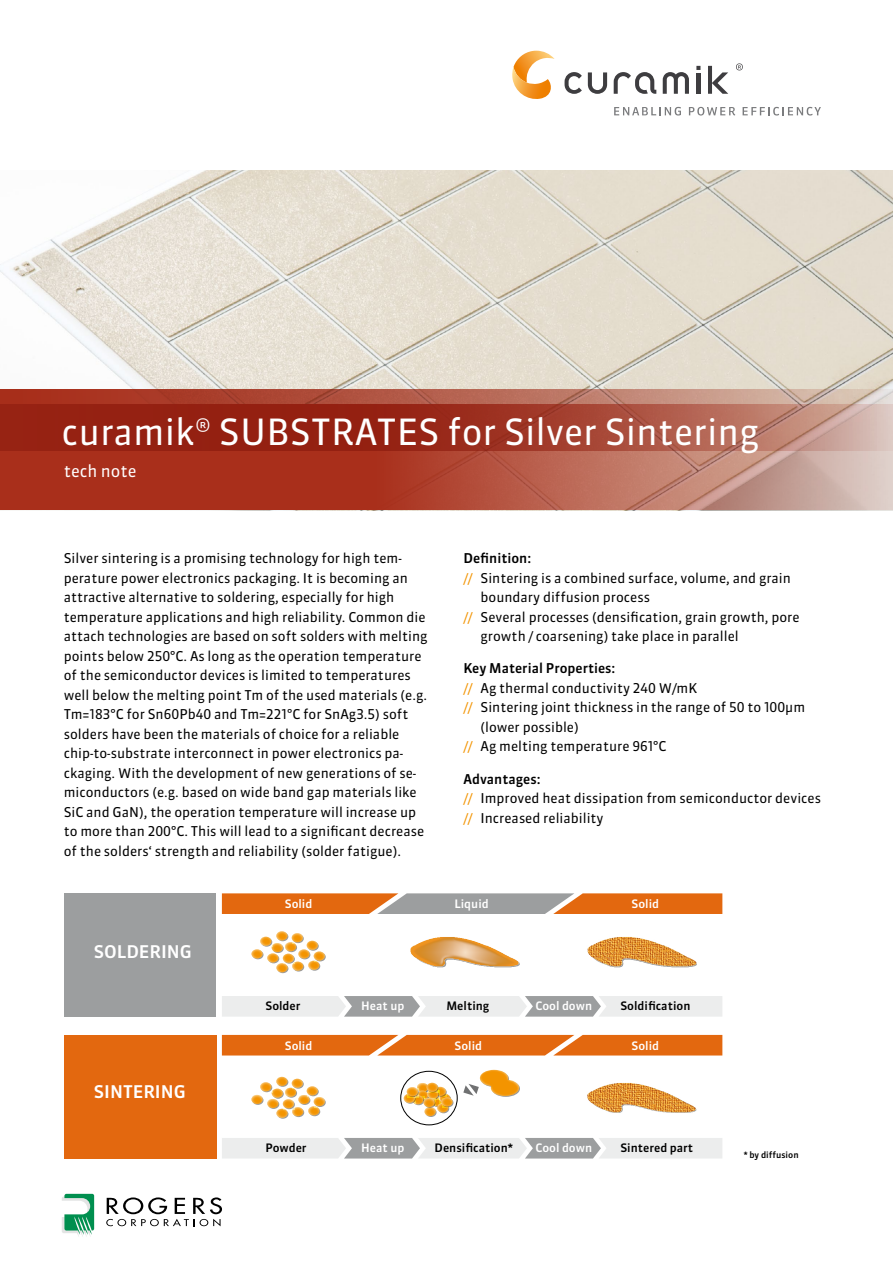
<style>
.page{position:relative;width:893px;height:1263px;background:#fff}
.page>*{position:absolute;margin:0;border:0;box-sizing:border-box;transform-origin:0 0}
.t1{font:36px "Sanuk OT";color:#fff}
.t2{font:500 17.4px "Sanuk OT";color:#fff}
.t3{font:16.5px "Sanuk OT";color:#fff}
.t4{font:13.5px/19.5px "Sanuk OT";color:#000}
.t5{font:500 13.5px "Sanuk OT";color:#000}
.t6{font:500 11.7px "Sanuk OT";color:#fff}
.t7{font:500 11.7px "Sanuk OT";color:#000}
.t8{font:500 8.7px "Sanuk OT";color:#000}
.s1{color:#f39400}
.s2{font-weight:500}
</style>
<div class="page">
<img style="left:0;top:170px;width:893px;height:219px">
<svg style="left:62px;top:1194px;width:32px;height:42px"></svg>
<svg style="left:106px;top:1197px;width:116px;height:29px"></svg>
<svg style="left:512px;top:51px;width:43px;height:48px"></svg>
<svg style="left:614px;top:107px;width:67px;height:9px"></svg>
<svg style="left:689px;top:107px;width:46px;height:9px"></svg>
<svg style="left:743px;top:107px;width:78px;height:9px"></svg>
<svg style="left:736px;top:63px;width:7px;height:7px"></svg>
<svg style="left:588px;top:72px;width:19px;height:22px"></svg>
<svg style="left:565px;top:72px;width:17px;height:22px"></svg>
<svg style="left:708px;top:66px;width:20px;height:28px"></svg>
<hr style="left:696px;top:73px;width:4px;height:21px;background:#3e3d40">
<svg style="left:696px;top:66px;width:4px;height:4px"></svg>
<svg style="left:663px;top:72px;width:26px;height:22px"></svg>
<svg style="left:614px;top:72px;width:42px;height:22px"></svg>
<svg style="left:0;top:451px;width:893px;height:59px;background:#b55a49"></svg>
<svg style="left:0;top:389px;width:893px;height:62px;background:#a84c3d"></svg>
<img style="left:534px;top:1034px;width:189px;height:125px">
<svg style="left:222px;top:996px;width:136px;height:21px;background:#e7e8e8"></svg>
<div style="left:222px;top:893px;width:136px;height:21px;background:#e3680f"></div>
<div style="left:64px;top:893px;width:151px;height:124px;background:#9c9e9f"></div>
<svg style="left:292px;top:961px;width:11px;height:10px"></svg>
<svg style="left:309px;top:961px;width:11px;height:10px"></svg>
<svg style="left:308px;top:961px;width:11px;height:9px"></svg>
<svg style="left:299px;top:950px;width:11px;height:9px"></svg>
<svg style="left:298px;top:949px;width:11px;height:9px"></svg>
<svg style="left:308px;top:942px;width:11px;height:9px"></svg>
<svg style="left:307px;top:941px;width:11px;height:9px"></svg>
<svg style="left:315px;top:952px;width:11px;height:9px"></svg>
<svg style="left:314px;top:951px;width:11px;height:9px"></svg>
<svg style="left:276px;top:963px;width:12px;height:9px"></svg>
<svg style="left:277px;top:932px;width:11px;height:9px"></svg>
<svg style="left:276px;top:931px;width:11px;height:9px"></svg>
<svg style="left:273px;top:944px;width:11px;height:9px"></svg>
<svg style="left:272px;top:943px;width:11px;height:9px"></svg>
<svg style="left:268px;top:954px;width:11px;height:9px"></svg>
<svg style="left:267px;top:953px;width:11px;height:9px"></svg>
<svg style="left:286px;top:943px;width:11px;height:9px"></svg>
<svg style="left:285px;top:942px;width:11px;height:9px"></svg>
<svg style="left:284px;top:954px;width:11px;height:10px"></svg>
<svg style="left:283px;top:954px;width:11px;height:9px"></svg>
<svg style="left:293px;top:934px;width:11px;height:9px"></svg>
<svg style="left:292px;top:933px;width:11px;height:9px"></svg>
<svg style="left:252px;top:950px;width:12px;height:9px"></svg>
<svg style="left:251px;top:949px;width:12px;height:9px"></svg>
<svg style="left:261px;top:937px;width:11px;height:10px"></svg>
<svg style="left:260px;top:937px;width:11px;height:9px"></svg>
<svg style="left:293px;top:1108px;width:11px;height:9px"></svg>
<svg style="left:292px;top:1107px;width:11px;height:9px"></svg>
<svg style="left:309px;top:1107px;width:11px;height:9px"></svg>
<svg style="left:308px;top:1106px;width:11px;height:9px"></svg>
<svg style="left:299px;top:1096px;width:11px;height:9px"></svg>
<svg style="left:298px;top:1095px;width:11px;height:9px"></svg>
<svg style="left:308px;top:1087px;width:11px;height:9px"></svg>
<svg style="left:307px;top:1086px;width:11px;height:9px"></svg>
<svg style="left:315px;top:1098px;width:11px;height:9px"></svg>
<svg style="left:314px;top:1097px;width:11px;height:9px"></svg>
<svg style="left:276px;top:1109px;width:12px;height:9px"></svg>
<svg style="left:277px;top:1078px;width:11px;height:9px"></svg>
<svg style="left:276px;top:1077px;width:11px;height:9px"></svg>
<svg style="left:272px;top:1088px;width:11px;height:10px"></svg>
<svg style="left:268px;top:1100px;width:11px;height:9px"></svg>
<svg style="left:267px;top:1099px;width:11px;height:9px"></svg>
<svg style="left:286px;top:1089px;width:11px;height:9px"></svg>
<svg style="left:285px;top:1088px;width:11px;height:9px"></svg>
<svg style="left:284px;top:1100px;width:11px;height:9px"></svg>
<svg style="left:283px;top:1099px;width:11px;height:9px"></svg>
<svg style="left:293px;top:1079px;width:11px;height:10px"></svg>
<svg style="left:292px;top:1079px;width:11px;height:9px"></svg>
<svg style="left:252px;top:1096px;width:12px;height:9px"></svg>
<svg style="left:251px;top:1095px;width:12px;height:9px"></svg>
<svg style="left:261px;top:1083px;width:11px;height:9px"></svg>
<svg style="left:260px;top:1082px;width:11px;height:9px"></svg>
<img style="left:358px;top:893px;width:177px;height:124px">
<svg style="left:222px;top:1138px;width:500px;height:20px;background:#d7d8d8"></svg>
<div style="left:222px;top:1035px;width:500px;height:20px;background:#e3680f"></div>
<div style="left:64px;top:1035px;width:152px;height:123px;background:#e3680f"></div>
<img style="left:535px;top:893px;width:188px;height:124px">
<svg style="left:432px;top:1097px;width:11px;height:9px"></svg>
<svg style="left:438px;top:1104px;width:11px;height:9px"></svg>
<svg style="left:437px;top:1103px;width:11px;height:9px"></svg>
<svg style="left:439px;top:1094px;width:11px;height:9px"></svg>
<svg style="left:436px;top:1088px;width:11px;height:9px"></svg>
<svg style="left:435px;top:1087px;width:11px;height:9px"></svg>
<svg style="left:441px;top:1097px;width:12px;height:9px"></svg>
<svg style="left:425px;top:1108px;width:12px;height:9px"></svg>
<svg style="left:424px;top:1107px;width:12px;height:9px"></svg>
<svg style="left:417px;top:1083px;width:11px;height:9px"></svg>
<svg style="left:417px;top:1090px;width:11px;height:10px"></svg>
<svg style="left:413px;top:1096px;width:11px;height:9px"></svg>
<svg style="left:412px;top:1095px;width:11px;height:9px"></svg>
<svg style="left:428px;top:1090px;width:11px;height:10px"></svg>
<svg style="left:427px;top:1090px;width:11px;height:9px"></svg>
<svg style="left:424px;top:1099px;width:12px;height:9px"></svg>
<svg style="left:423px;top:1098px;width:12px;height:9px"></svg>
<svg style="left:427px;top:1084px;width:12px;height:9px"></svg>
<svg style="left:427px;top:1083px;width:11px;height:9px"></svg>
<svg style="left:405px;top:1095px;width:11px;height:9px"></svg>
<svg style="left:404px;top:1094px;width:11px;height:9px"></svg>
<svg style="left:408px;top:1088px;width:11px;height:9px"></svg>
<svg style="left:407px;top:1087px;width:11px;height:9px"></svg>
<svg style="left:480px;top:1070px;width:28px;height:16px"></svg>
<svg style="left:492px;top:1080px;width:28px;height:17px"></svg>
<svg style="left:491px;top:1079px;width:28px;height:17px"></svg>
<div style="left:400px;top:1071px;width:57px;height:54px;border:1px solid #000;border-radius:50%"></div>
<svg style="left:463px;top:1084px;width:16px;height:12px"></svg>
<h1 class="t1" style="left:62px;top:410px;width:699px">curamik® SUBSTRATES for Silver Sintering</h1>
<p class="t3" style="left:64px;top:461px;width:74px">tech note</p>
<p class="t4" style="left:64px;top:549px;width:365px">Silver sintering is a promising technology for high tem&shy;perature power electronics packaging. It is becoming an attractive alternative to soldering, especially for high temperature applications and high reliability. Common die attach technologies are based on soft solders with melting points below 250°C. As long as the operation temperature of the semiconductor devices is limited to temperatures well below the melting point Tm of the used materials (e.g.<br>Tm=183°C for Sn60Pb40 and Tm=221°C for SnAg3.5) soft solders have been the materials of choice for a reliable chip-to-substrate interconnect in power electronics pa&shy;ckaging. With the development of new generations of se&shy;miconductors (e.g. based on wide band gap materials like SiC and GaN), the operation temperature will increase up to more than 200°C. This will lead to a significant decrease of the solders‘ strength and reliability (solder fatigue).</p>
<p class="t5" style="left:463px;top:550px;width:69px">Definition:</p>
<p class="t4" style="left:463px;top:568px;width:329px"><span class="s1">//</span> Sintering is a combined surface, volume, and grain</p>
<p class="t4" style="left:480px;top:587px;width:171px">boundary diffusion process</p>
<p class="t4" style="left:463px;top:607px;width:338px"><span class="s1">//</span> Several processes (densification, grain growth, pore</p>
<p class="t4" style="left:480px;top:626px;width:260px">growth / coarsening) take place in parallel</p>
<p class="t5" style="left:463px;top:660px;width:153px">Key Material Properties:</p>
<p class="t4" style="left:463px;top:678px;width:235px"><span class="s1">//</span> Ag thermal conductivity 240 W/mK</p>
<p class="t4" style="left:463px;top:698px;width:343px"><span class="s1">//</span> Sintering joint thickness in the range of 50 to 100µm</p>
<p class="t4" style="left:480px;top:717px;width:100px">(lower possible)</p>
<p class="t4" style="left:463px;top:737px;width:205px"><span class="s1">//</span> Ag melting temperature 961°C</p>
<p class="t4" style="left:463px;top:769px;width:359px"><span class="s2">Advantages:<br></span><span class="s1">//</span> Improved heat dissipation from semiconductor devices <span class="s1">//</span> Increased reliability</p>
<p class="t2" style="left:94px;top:941px;width:100px">SOLDERING</p>
<p class="t2" style="left:94px;top:1081px;width:94px">SINTERING</p>
<p class="t6" style="left:285px;top:897px;width:29px">Solid</p>
<p class="t6" style="left:455px;top:897px;width:36px">Liquid</p>
<p class="t6" style="left:631px;top:897px;width:29px">Solid</p>
<p class="t7" style="left:265px;top:998px;width:37px">Solder</p>
<p class="t6" style="left:361px;top:998px;width:45px">Heat up</p>
<p class="t7" style="left:446px;top:998px;width:44px">Melting</p>
<p class="t6" style="left:535px;top:998px;width:58px">Cool down</p>
<p class="t7" style="left:620px;top:998px;width:72px">Soldification</p>
<p class="t6" style="left:285px;top:1038px;width:29px">Solid</p>
<p class="t6" style="left:455px;top:1038px;width:29px">Solid</p>
<p class="t6" style="left:631px;top:1038px;width:29px">Solid</p>
<p class="t7" style="left:265px;top:1140px;width:43px">Powder</p>
<p class="t6" style="left:361px;top:1140px;width:45px">Heat up</p>
<p class="t6" style="left:535px;top:1140px;width:58px">Cool down</p>
<p class="t7" style="left:435px;top:1140px;width:80px">Densification*</p>
<p class="t7" style="left:620px;top:1140px;width:74px">Sintered part</p>
<p class="t8" style="left:744px;top:1150px;width:56px">* by diffusion</p>
</div>
